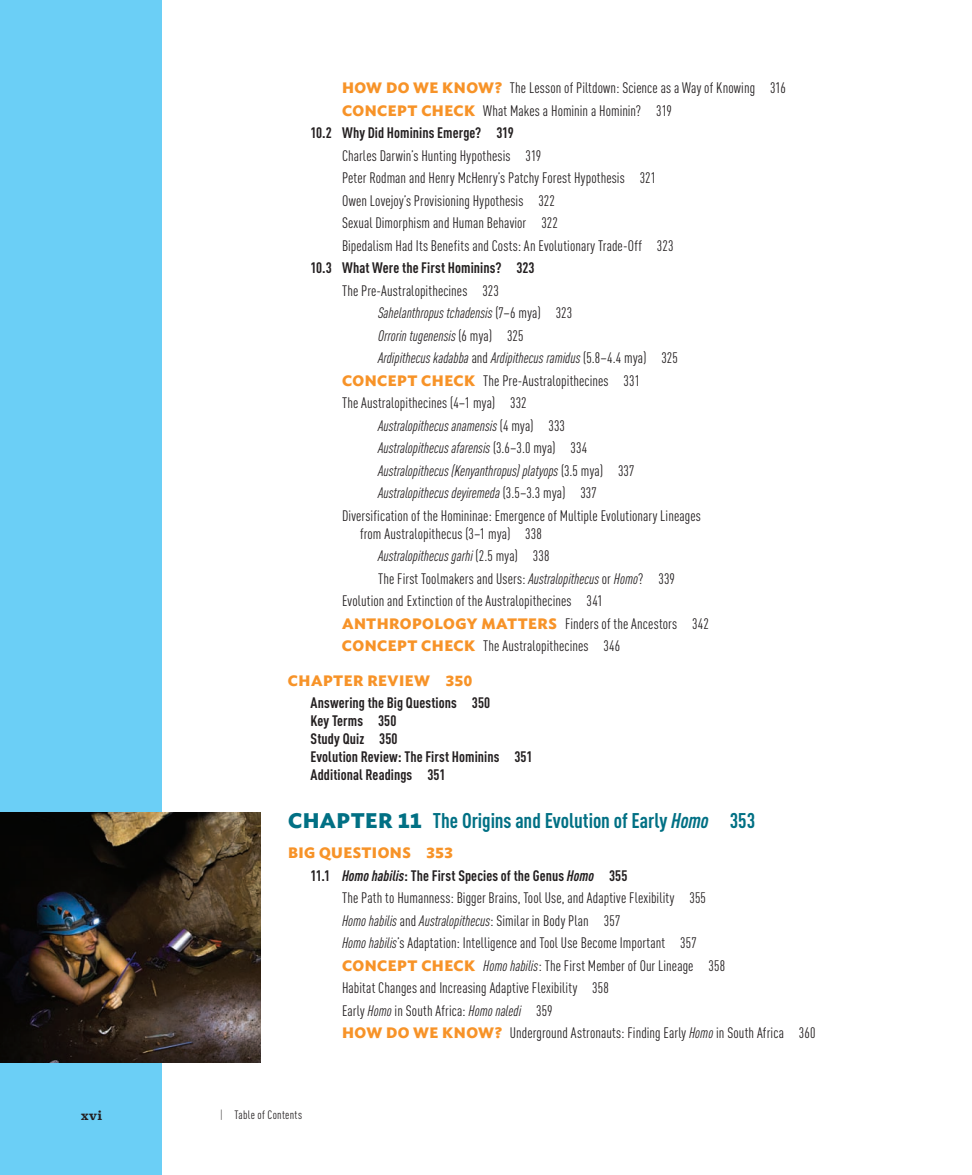
<style>
.page{position:relative;width:972px;height:1175px;background:#fff}
.page>*{position:absolute;margin:0;border:0;box-sizing:border-box;transform-origin:0 0}
.t1{font:700 condensed 21px "DINOT";color:#017084}
.t2{font:condensed 15px "DINOT";letter-spacing:.005em;color:#231f20}
.t3{font:italic condensed 15px "DINOT";color:#231f20}
.t4{font:700 condensed 15px/18px "DINOT";letter-spacing:.005em;color:#231f20}
.t5{font:700 15px "Ideal Sans";letter-spacing:.03em;color:#f79328}
.t6{font:700 13.5px "Sentinel";color:#231f20}
.t7{font:condensed 12px "DINOT";letter-spacing:.03em;color:#231f20}
.s1{font-family:"Ideal Sans";font-weight:700;font-stretch:normal;color:#f79328}
.s2{font-style:normal}
.s3{font-style:italic}
.s4{font-family:"Ideal Sans";font-stretch:normal;color:#f79328}
.s5{font-family:"Ideal Sans";font-stretch:normal}
.s6{font-weight:300}
</style>
<div class="page">
<div style="left:0;top:0;width:162px;height:1174px;background:#6bcff6"></div>
<img style="left:0;top:812px;width:261px;height:250px">
<p class="t2" style="left:342px;top:79px;width:445px"><span class="s1">HOW DO WE KNOW?</span> The Lesson of Piltdown: Science as a Way of Knowing 316</p>
<p class="t2" style="left:342px;top:102px;width:332px"><span class="s1">CONCEPT CHECK</span> What Makes a Hominin a Hominin? 319</p>
<p class="t4" style="left:310px;top:123px;width:205px">10.2 Why Did Hominins Emerge? 319</p>
<p class="t2" style="left:342px;top:147px;width:201px">Charles Darwin’s Hunting Hypothesis 319</p>
<p class="t2" style="left:342px;top:169px;width:316px">Peter Rodman and Henry McHenry’s Patchy Forest Hypothesis 321</p>
<p class="t2" style="left:342px;top:192px;width:215px">Owen Lovejoy’s Provisioning Hypothesis 322</p>
<p class="t2" style="left:342px;top:214px;width:217px">Sexual Dimorphism and Human Behavior 322</p>
<p class="t2" style="left:342px;top:237px;width:333px">Bipedalism Had Its Benefits and Costs: An Evolutionary Trade-Off 323</p>
<p class="t4" style="left:310px;top:258px;width:226px">10.3 What Were the First Hominins? 323</p>
<p class="t2" style="left:342px;top:282px;width:158px">The Pre-Australopithecines 323</p>
<p class="t3" style="left:378px;top:304px;width:196px">Sahelanthropus tchadensis <span class="s2">(7–6 mya) 323</span></p>
<p class="t3" style="left:378px;top:327px;width:147px">Orrorin tugenensis <span class="s2">(6 mya) 325</span></p>
<p class="t3" style="left:378px;top:349px;width:301px">Ardipithecus kadabba <span class="s2">and</span> Ardipithecus ramidus <span class="s2">(5.8–4.4 mya) 325</span></p>
<p class="t2" style="left:342px;top:372px;width:300px"><span class="s1">CONCEPT CHECK</span> The Pre-Australopithecines 331</p>
<p class="t2" style="left:342px;top:394px;width:186px">The Australopithecines (4–1 mya) 332</p>
<p class="t3" style="left:378px;top:417px;width:189px">Australopithecus anamensis <span class="s2">(4 mya) 333</span></p>
<p class="t3" style="left:378px;top:439px;width:211px">Australopithecus afarensis <span class="s2">(3.6–3.0 mya) 334</span></p>
<p class="t3" style="left:378px;top:462px;width:258px">Australopithecus (Kenyanthropus) platyops <span class="s2">(3.5 mya) 337</span></p>
<p class="t3" style="left:378px;top:484px;width:220px">Australopithecus deyiremeda <span class="s2">(3.5–3.3 mya) 337</span></p>
<p class="t2" style="left:342px;top:507px;width:360px">Diversification of the Homininae: Emergence of Multiple Evolutionary Lineages</p>
<p class="t2" style="left:360px;top:525px;width:183px">from Australopithecus (3–1 mya) 338</p>
<p class="t3" style="left:378px;top:547px;width:173px">Australopithecus garhi <span class="s2">(2.5 mya) 338</span></p>
<p class="t2" style="left:378px;top:570px;width:299px">The First Toolmakers and Users: <span class="s3">Australopithecus</span> or <span class="s3">Homo</span>? 339</p>
<p class="t2" style="left:342px;top:592px;width:262px">Evolution and Extinction of the Australopithecines 341</p>
<p class="t2" style="left:342px;top:615px;width:368px"><span class="s1">ANTHROPOLOGY MATTERS</span> Finders of the Ancestors 342</p>
<p class="t2" style="left:342px;top:637px;width:280px"><span class="s1">CONCEPT CHECK</span> The Australopithecines 346</p>
<p class="t4" style="left:310px;top:669px;width:181px;line-height:22.5px;text-indent:-22px"><span class="s4">CHAPTER REVIEW 350<br></span>Answering the Big Questions 350</p>
<p class="t4" style="left:310px;top:711px;width:224px">Key Terms 350<br>Study Quiz 350<br>Evolution Review: The First Hominins 351<br>Additional Readings 351</p>
<p class="t1" style="left:288px;top:808px;width:469px"><span class="s5">CHAPTER 11</span> The Origins and Evolution of Early <span class="s3">Homo</span> 353</p>
<p class="t5" style="left:288px;top:841px;width:166px">BIG QUESTIONS 353</p>
<p class="t4" style="left:310px;top:866px;width:318px">11.1 <span class="s3">Homo habilis</span>: The First Species of the Genus <span class="s3">Homo</span> 355</p>
<p class="t2" style="left:342px;top:889px;width:366px">The Path to Humanness: Bigger Brains, Tool Use, and Adaptive Flexibility 355</p>
<p class="t3" style="left:342px;top:912px;width:280px">Homo habilis <span class="s2">and</span> Australopithecus<span class="s2">: Similar in Body Plan 357</span></p>
<p class="t2" style="left:342px;top:934px;width:356px"><span class="s3">Homo habilis</span>’s Adaptation: Intelligence and Tool Use Become Important 357</p>
<p class="t2" style="left:342px;top:957px;width:385px"><span class="s1">CONCEPT CHECK</span> <span class="s3">Homo habilis</span>: The First Member of Our Lineage 358</p>
<p class="t2" style="left:342px;top:979px;width:268px">Habitat Changes and Increasing Adaptive Flexibility 358</p>
<p class="t2" style="left:342px;top:1002px;width:212px">Early <span class="s3">Homo</span> in South Africa: <span class="s3">Homo naledi</span> 359</p>
<p class="t2" style="left:342px;top:1024px;width:475px"><span class="s1">HOW DO WE KNOW?</span> Underground Astronauts: Finding Early <span class="s3">Homo</span> in South Africa 360</p>
<p class="t6" style="left:81px;top:1104px;width:23px">xvi</p>
<p class="t7" style="left:220px;top:1107px;width:84px"><span class="s6">|</span> Table of Contents</p>
</div>
